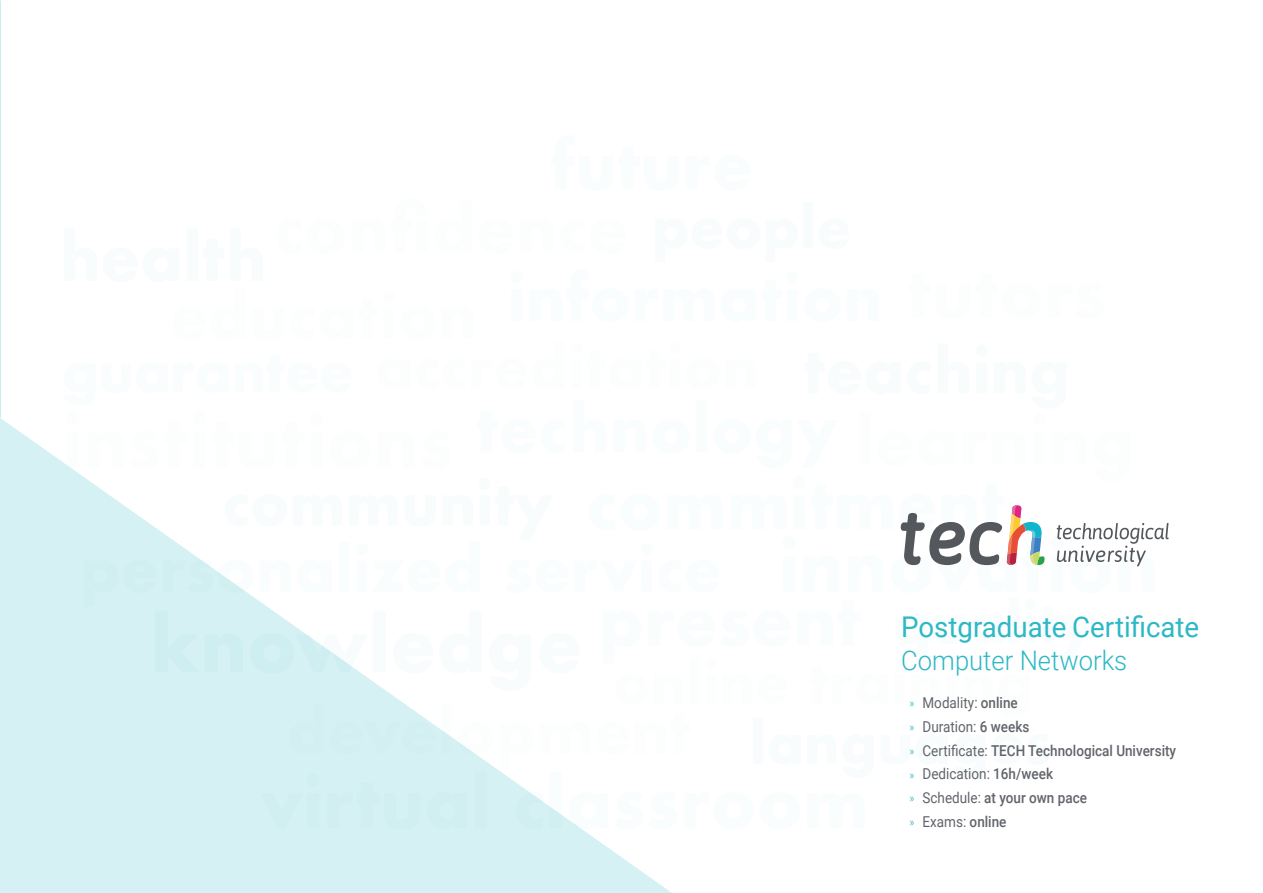
<style>
.page{position:relative;width:1263px;height:893px;background:#fff}
.page>*{position:absolute;margin:0;border:0;box-sizing:border-box;transform-origin:0 0}
.t1{font:28.5px "Roboto";color:#2db8c5}
.t2{font:300 27px "Roboto";color:#2db8c5;scale:.95 1}
.t3{font:500 15px/23.7px "Roboto";color:#61646a;scale:.9 1}
.s1{font-family:"Myriad Pro";font-weight:400;font-size:12px;color:#2db8c5}
.s2{font-weight:400}
</style>
<div class="page">
<div style="left:0;top:418px;width:672px;height:475px;background:#d5f1f3"></div>
<svg style="left:64px;top:418px;width:1104px;height:411px"></svg>
<h1 class="t1" style="left:901px;top:607px;width:299px">Postgraduate Certificate</h1>
<h2 class="t2" style="left:901px;top:641px;width:239px">Computer Networks</h2>
<p class="t3" style="left:910px;top:690px;width:297px"><span class="s1">»</span> <span class="s2">Modality:</span> online<br><span class="s1">»</span> <span class="s2">Duration:</span> 6 weeks<br><span class="s1">»</span> <span class="s2">Certificate:</span> TECH Technological University <span class="s1">»</span> <span class="s2">Dedication:</span> 16h/week<br><span class="s1">»</span> <span class="s2">Schedule:</span> at your own pace<br><span class="s1">»</span> <span class="s2">Exams:</span> online</p>
</div>
